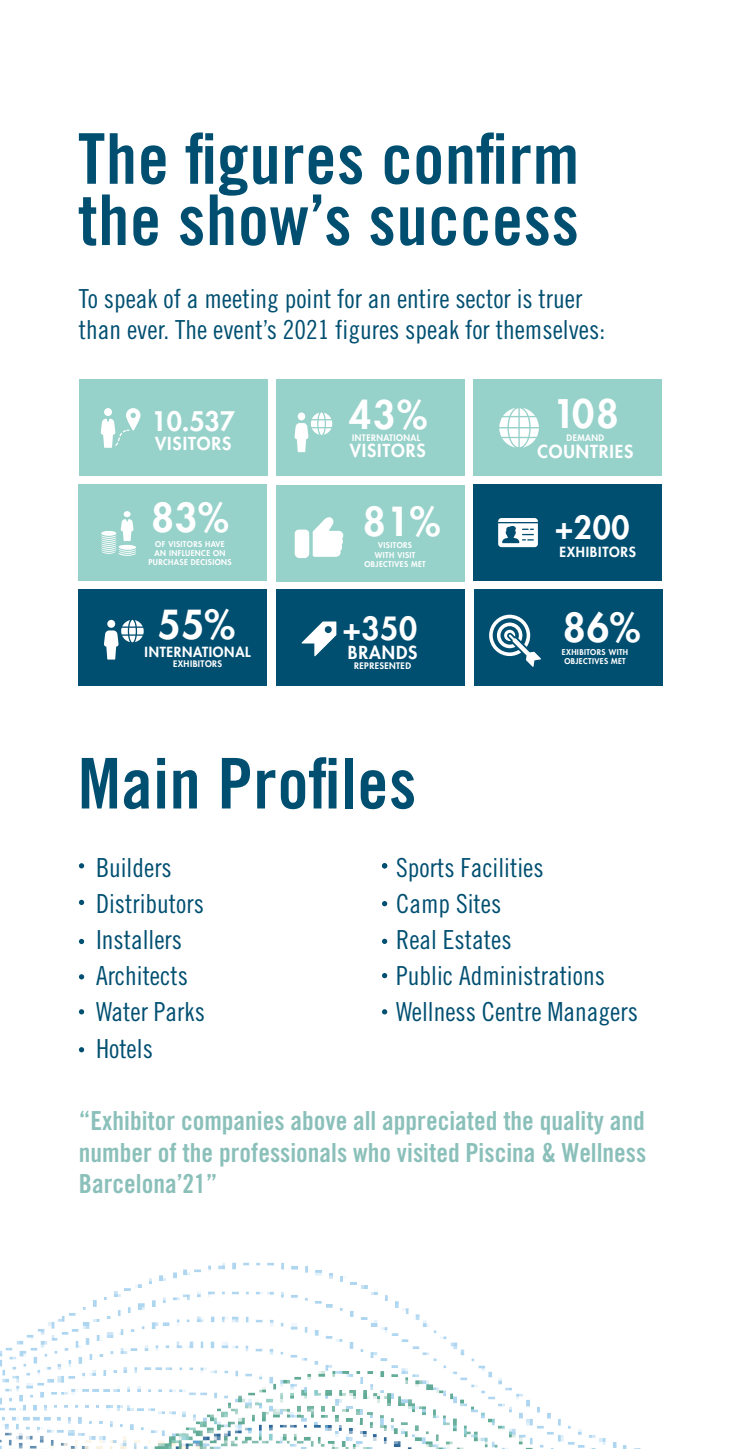
<style>
.page{position:relative;width:745px;height:1449px;background:#fff}
.page>*{position:absolute;margin:0;border:0;box-sizing:border-box;transform-origin:0 0}
.t1{font:70px/61.2px "Trade Gothic LT Std Bd Cn 20";letter-spacing:.01em;color:#004f71}
.t2{font:800 38.85px "Futura Std";letter-spacing:.025em;color:#fff}
.t3{font:800 38.32px "Futura Std";color:#fff}
.t4{font:800 31.15px "Futura Std";letter-spacing:.025em;color:#fff}
.t5{font:26.25px/36.2px "Trade Gothic Cond Eighteen";color:#004f71}
.t6{font:26.25px/31.5px "Trade Gothic LT Std Bd Cn 20";color:#8bc0ba;text-align:justify}
.t7{font:800 26.25px "Futura Std";color:#fff}
.t8{font:800 17.5px "Futura Std";letter-spacing:.05em;color:#fff}
.t9{font:800 13.65px "Futura Std";letter-spacing:.05em;color:#fff}
.t10{font:800 8.75px "Futura Std";letter-spacing:.05em;color:#fff}
.t11{font:800 7.7px/9.3px "Futura Std";letter-spacing:.05em;color:#fff;text-align:center}
</style>
<div class="page">
<div style="left:79px;top:379px;width:188px;height:97px;background:#96d1ca"></div>
<div style="left:275px;top:379px;width:189px;height:97px;background:#96d1ca"></div>
<div style="left:473px;top:379px;width:188px;height:97px;background:#96d1ca"></div>
<div style="left:78px;top:484px;width:188px;height:97px;background:#96d1ca"></div>
<div style="left:276px;top:589px;width:188px;height:97px;background:#004f71"></div>
<svg style="left:499px;top:408px;width:39px;height:39px"></svg>
<div style="left:474px;top:589px;width:188px;height:97px;background:#004f71"></div>
<svg style="left:101px;top:408px;width:39px;height:40px"></svg>
<div style="left:473px;top:484px;width:188px;height:97px;background:#004f71"></div>
<svg style="left:498px;top:518px;width:39px;height:29px"></svg>
<svg style="left:101px;top:511px;width:35px;height:45px"></svg>
<svg style="left:301px;top:621px;width:35px;height:35px"></svg>
<div style="left:276px;top:485px;width:189px;height:97px;background:#96d1ca"></div>
<svg style="left:294px;top:412px;width:38px;height:40px"></svg>
<div style="left:78px;top:589px;width:188px;height:97px;background:#004f71"></div>
<svg style="left:104px;top:620px;width:40px;height:39px"></svg>
<svg style="left:489px;top:615px;width:51px;height:52px"></svg>
<svg style="left:79px;top:863px;width:5px;height:5px"></svg>
<svg style="left:79px;top:900px;width:5px;height:5px"></svg>
<svg style="left:79px;top:939px;width:5px;height:5px"></svg>
<svg style="left:79px;top:974px;width:5px;height:5px"></svg>
<svg style="left:79px;top:1009px;width:5px;height:5px"></svg>
<svg style="left:79px;top:1047px;width:5px;height:5px"></svg>
<svg style="left:382px;top:901px;width:5px;height:5px"></svg>
<svg style="left:382px;top:938px;width:5px;height:6px"></svg>
<svg style="left:382px;top:973px;width:5px;height:5px"></svg>
<svg style="left:382px;top:1009px;width:5px;height:5px"></svg>
<svg style="left:382px;top:863px;width:5px;height:5px"></svg>
<svg style="left:294px;top:517px;width:49px;height:41px"></svg>
<img style="left:0;top:1262px;width:641px;height:187px">
<h1 class="t1" style="left:78px;top:128px;width:502px">The figures confirm the show’s success</h1>
<p class="t5" style="left:79px;top:282px;width:527px;line-height:31.5px">To speak of a meeting point for an entire sector is truer than ever. The event’s 2021 figures speak for themselves:</p>
<p class="t7" style="left:151px;top:404px;width:85px">10.537</p>
<p class="t8" style="left:155px;top:433px;width:77px">VISITORS</p>
<h2 class="t2" style="left:151px;top:493px;width:78px">83%</h2>
<p class="t11" style="left:148px;top:539px;width:85px">OF VISITORS HAVE<br>AN INFLUENCE ON<br>PURCHASE DECISIONS</p>
<h2 class="t2" style="left:158px;top:600px;width:78px">55%</h2>
<p class="t9" style="left:144px;top:643px;width:108px">INTERNATIONAL</p>
<p class="t10" style="left:173px;top:659px;width:51px">EXHIBITORS</p>
<h3 class="t3" style="left:349px;top:391px;width:79px">43%</h3>
<p class="t10" style="left:352px;top:432px;width:70px">INTERNATIONAL</p>
<p class="t8" style="left:349px;top:440px;width:77px">VISITORS</p>
<h2 class="t2" style="left:363px;top:497px;width:78px">81%</h2>
<p class="t11" style="left:364px;top:541px;width:63px">VISITORS<br>WITH VISIT<br>OBJECTIVES MET</p>
<p class="t4" style="left:342px;top:608px;width:76px">+350</p>
<p class="t8" style="left:348px;top:641px;width:71px">BRANDS</p>
<p class="t10" style="left:354px;top:660px;width:58px">REPRESENTED</p>
<h1 class="t1" style="left:78px;top:752px;width:340px">Main Profiles</h1>
<h3 class="t3" style="left:552px;top:390px;width:67px">108</h3>
<p class="t10" style="left:566px;top:432px;width:39px">DEMAND</p>
<p class="t8" style="left:537px;top:441px;width:97px">COUNTRIES</p>
<p class="t4" style="left:555px;top:508px;width:76px">+200</p>
<p class="t9" style="left:559px;top:543px;width:78px">EXHIBITORS</p>
<h2 class="t2" style="left:563px;top:603px;width:78px">86%</h2>
<p class="t11" style="left:561px;top:647px;width:68px">EXHIBITORS WITH<br>OBJECTIVES MET</p>
<p class="t5" style="left:96px;top:849px;width:110px">Builders<br>Distributors<br>Installers<br>Architects<br>Water Parks<br>Hotels</p>
<p class="t5" style="left:396px;top:849px;width:243px">Sports Facilities<br>Camp Sites<br>Real Estates<br>Public Administrations<br>Wellness Centre Managers</p>
<p class="t6" style="left:79px;top:1105px;width:568px">“Exhibitor companies above all appreciated the quality and number of the professionals who visited Piscina &amp; Wellness Barcelona’21”</p>
</div>
